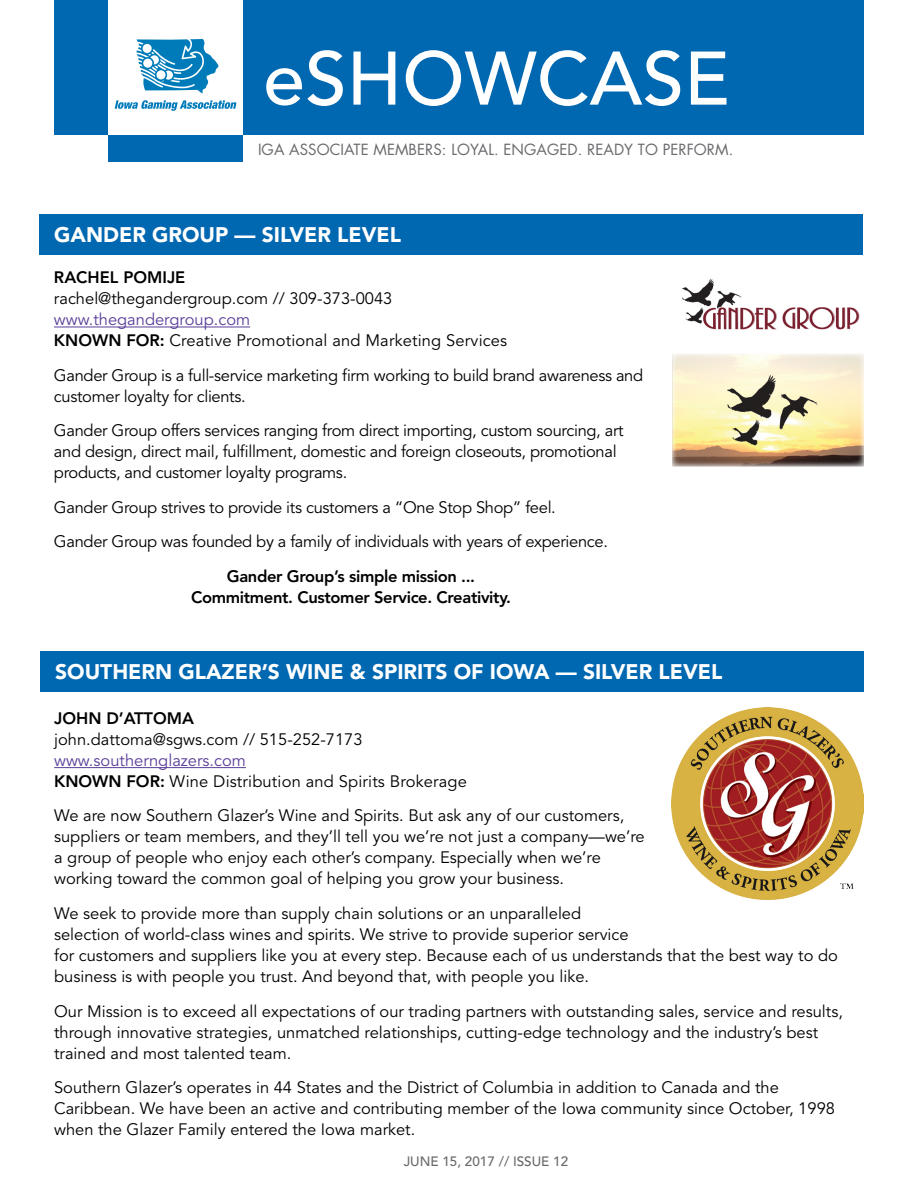
<style>
.page{position:relative;width:918px;height:1188px;background:#fff}
.page>*{position:absolute;margin:0;border:0;box-sizing:border-box;transform-origin:0 0}
.t1{font:500 75px "Avenir";color:#fff}
.t2{font:900 21px "Avenir";color:#fff}
.t3{font:16.5px/21px "Avenir";color:#000}
.t4{font:16.5px/21px "Avenir";letter-spacing:-.02em;color:#000}
.t5{font:800 16.5px/21px "Avenir";letter-spacing:-.02em;color:#000;text-align:center}
.t6{font:800 16.5px "Avenir";color:#000}
.t7{font:15px "Futura";letter-spacing:.005em;color:#696a6d}
.t8{font:500 13.5px "Avenir";color:#696a6d}
.s1{color:#5a3f99}
.s2{font-weight:800}
</style>
<div class="page">
<div style="left:54px;top:0;width:810px;height:135px;background:#0067b1"></div>
<div style="left:108px;top:0;width:135px;height:162px;background:#fff"></div>
<svg style="left:115px;top:100px;width:121px;height:11px"></svg>
<svg style="left:136px;top:39px;width:83px;height:55px"></svg>
<div style="left:108px;top:135px;width:135px;height:27px;background:#0067b1"></div>
<div style="left:40px;top:214px;width:823px;height:41px;background:#0067b1"></div>
<div style="left:41px;top:651px;width:823px;height:41px;background:#0067b1"></div>
<hr style="left:54px;top:327px;width:196px;height:1px;background:#5a3f99">
<img style="left:682px;top:278px;width:178px;height:52px">
<img style="left:672px;top:354px;width:192px;height:112px">
<hr style="left:54px;top:767px;width:192px;height:1px;background:#5a3f99">
<img style="left:672px;top:708px;width:192px;height:192px">
<h1 class="t1" style="left:263px;top:35px;width:468px">ESHOWCASE</h1>
<p class="t7" style="left:258px;top:140px;width:279px">IGA ASSOCIATE MEMBERS: LOYAL. ENGAG</p>
<p class="t7" style="left:559px;top:140px;width:175px">ED. READY TO PERFORM.</p>
<p class="t2" style="left:54px;top:222px;width:348px">GANDER GROUP — SILVER LEVEL</p>
<p class="t6" style="left:54px;top:268px;width:133px">Rachel Pomije</p>
<p class="t3" style="left:54px;top:289px;width:340px">rachel@thegandergroup.com // 309-373-0043</p>
<p class="t3" style="left:54px;top:310px;width:455px"><span class="s1">www.thegandergroup.com<br></span><span class="s2">Known For:</span> Creative Promotional and Marketing Services</p>
<p class="t4" style="left:54px;top:365px;width:591px">Gander Group is a full-service marketing firm working to build brand awareness and customer loyalty for clients.</p>
<p class="t4" style="left:54px;top:421px;width:571px">Gander Group offers services ranging from direct importing, custom sourcing, art and design, direct mail, fulfillment, domestic and foreign closeouts, promotional products, and customer loyalty programs.</p>
<p class="t4" style="left:54px;top:490px;width:556px;line-height:34.5px">Gander Group strives to provide its customers a “One Stop Shop” feel.<br>Gander Group was founded by a family of individuals with years of experience.</p>
<p class="t5" style="left:191px;top:566px;width:321px">Gander Group’s simple mission ...<br>Commitment. Customer Service. Creativity.</p>
<p class="t2" style="left:55px;top:659px;width:669px">SOUTHERN GLAZER’S WINE &amp; SPIRITS OF IOWA — SILVER LEVEL</p>
<p class="t6" style="left:54px;top:708px;width:138px">John D’Attoma</p>
<p class="t3" style="left:54px;top:729px;width:310px">john.dattoma@sgws.com // 515-252-7173</p>
<p class="t3" style="left:54px;top:750px;width:414px"><span class="s1">www.southernglazers.com<br></span><span class="s2">Known For:</span> Wine Distribution and Spirits Brokerage</p>
<p class="t3" style="left:54px;top:806px;width:592px">We are now Southern Glazer’s Wine and Spirits. But ask any of our customers, suppliers or team members, and they’ll tell you we’re not just a company—we’re a group of people who enjoy each other’s company. Especially when we’re working toward the common goal of helping you grow your business.</p>
<p class="t3" style="left:54px;top:903px;width:785px">We seek to provide more than supply chain solutions or an unparalleled<br>selection of world-class wines and spirits. We strive to provide superior service<br>for customers and suppliers like you at every step. Because each of us understands that the best way to do business is with people you trust. And beyond that, with people you like.</p>
<p class="t3" style="left:54px;top:1001px;width:790px">Our Mission is to exceed all expectations of our trading partners with outstanding sales, service and results, through innovative strategies, unmatched relationships, cutting-edge technology and the industry’s best trained and most talented team.</p>
<p class="t3" style="left:54px;top:1077px;width:782px">Southern Glazer’s operates in 44 States and the District of Columbia in addition to Canada and the<br>Caribbean. We have been an active and contributing member of the Iowa community since October, 1998 when the Glazer Family entered the Iowa market.</p>
<p class="t8" style="left:404px;top:1154px;width:166px">JUNE 15, 2017 // ISSUE 12</p>
</div>
